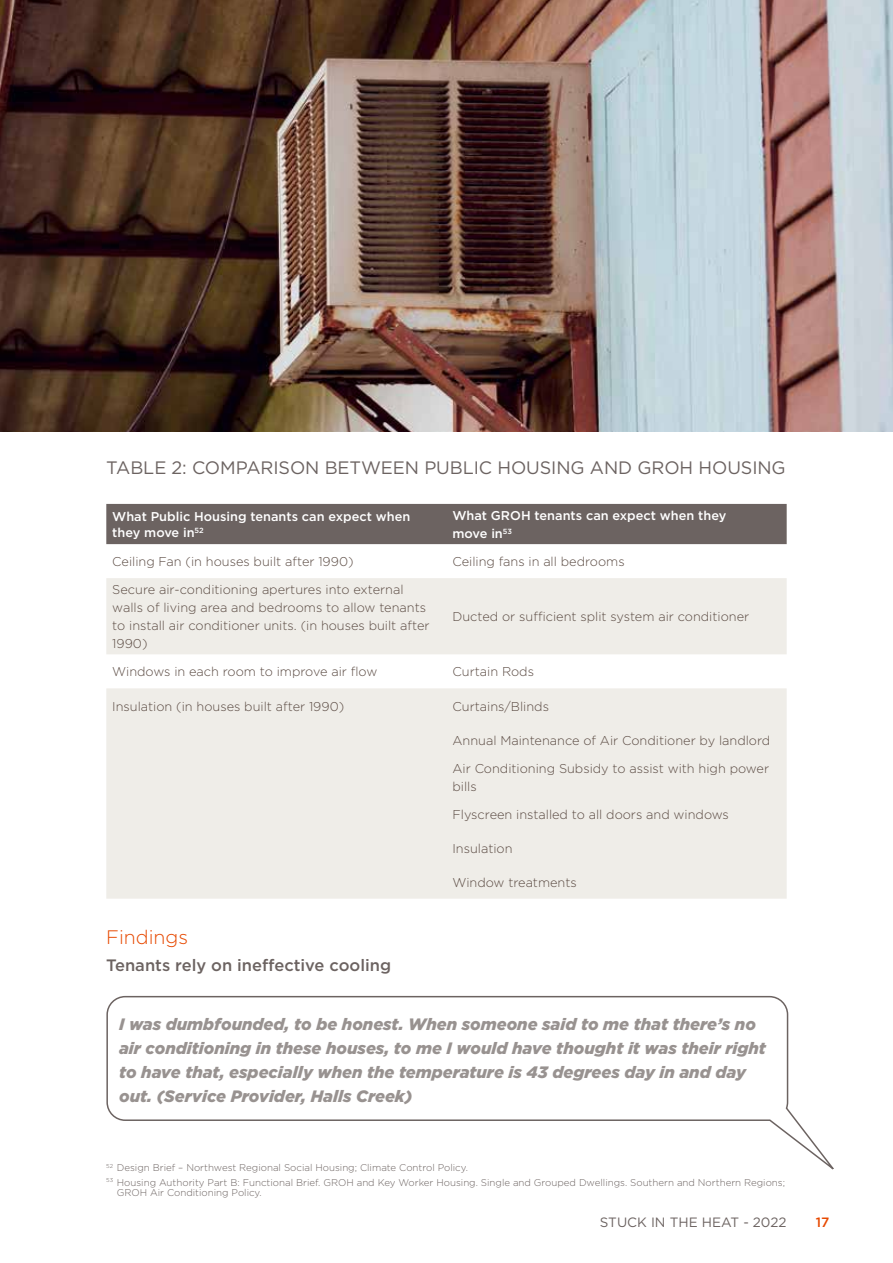
<style>
.page{position:relative;width:893px;height:1263px;background:#fff}
.page>*{position:absolute;margin:0;border:0;box-sizing:border-box;transform-origin:0 0}
.t1{font:300 19.5px "Gotham";color:#e74900}
.t2{font:18px "Gotham";letter-spacing:-.005em;color:#6c6361}
.t3{font:italic 900 16.5px/24px "Gotham";color:#989290}
.t4{font:500 16.5px "Gotham";color:#6c6361}
.t5{font:13.5px "Gotham";color:#6c6361}
.t6{font:500 13.5px "Gotham";color:#e74900}
.t7{font:300 12.75px/18px "Gotham";color:#5a4a42}
.t8{font:500 12.75px/16.5px "Gotham";color:#fff}
.t9{font:300 9.75px/14.7px "Gotham";color:#6c6361}
</style>
<div class="page">
<img style="left:0;top:0;width:893px;height:432px">
<div style="left:106px;top:504px;width:681px;height:40px;background:#6c6361"></div>
<svg style="left:106px;top:578px;width:681px;height:321px;fill:#efede8"></svg>
<svg style="left:106px;top:995px;width:728px;height:175px"></svg>
<h2 class="t2" style="left:106px;top:456px;width:681px">TABLE 2: COMPARISON BETWEEN PUBLIC HOUSING AND GROH HOUSING</h2>
<p class="t8" style="left:112px;top:508px;width:299px">What Public Housing tenants can expect when they move in<sup>52</sup></p>
<p class="t8" style="left:452px;top:506px;width:275px;line-height:18px">What GROH tenants can expect when they move in<sup>53</sup></p>
<p class="t7" style="left:112px;top:552px;width:243px">Ceiling Fan (in houses built after 1990)</p>
<p class="t7" style="left:452px;top:552px;width:174px">Ceiling fans in all bedrooms</p>
<p class="t7" style="left:112px;top:580px;width:319px">Secure air-conditioning apertures into external walls of living area and bedrooms to allow tenants to install air conditioner units. (in houses built after 1990)</p>
<p class="t7" style="left:452px;top:607px;width:298px">Ducted or sufficient split system air conditioner</p>
<p class="t7" style="left:112px;top:663px;width:267px">Windows in each room to improve air flow</p>
<p class="t7" style="left:452px;top:663px;width:83px">Curtain Rods</p>
<p class="t7" style="left:112px;top:697px;width:233px">Insulation (in houses built after 1990)</p>
<p class="t7" style="left:452px;top:697px;width:98px">Curtains/Blinds</p>
<p class="t7" style="left:452px;top:731px;width:319px">Annual Maintenance of Air Conditioner by landlord</p>
<p class="t7" style="left:452px;top:759px;width:318px">Air Conditioning Subsidy to assist with high power bills</p>
<p class="t7" style="left:452px;top:805px;width:278px">Flyscreen installed to all doors and windows</p>
<p class="t7" style="left:452px;top:839px;width:62px">Insulation</p>
<p class="t7" style="left:452px;top:873px;width:126px">Window treatments</p>
<h1 class="t1" style="left:106px;top:925px;width:83px">Findings</h1>
<p class="t4" style="left:106px;top:954px;width:286px">Tenants rely on ineffective cooling</p>
<p class="t3" style="left:119px;top:1012px;width:648px">I was dumbfounded, to be honest. When someone said to me that there’s no air conditioning in these houses, to me I would have thought it was their right to have that, especially when the temperature is 43 degrees day in and day out. (Service Provider, Halls Creek)</p>
<p class="t9" style="left:106px;top:1160px;width:680px"><sup>52</sup> Design Brief – Northwest Regional Social Housing; Climate Control Policy.<br><sup>53</sup> Housing Authority Part B: Functional Brief. GROH and Key Worker Housing. Single and Grouped Dwellings. Southern and Northern Regions;</p>
<p class="t9" style="left:117px;top:1185px;width:146px">GROH Air Conditioning Policy.</p>
<p class="t5" style="left:600px;top:1214px;width:188px">STUCK IN THE HEAT - 2022</p>
<p class="t6" style="left:816px;top:1214px;width:15px">17</p>
</div>
